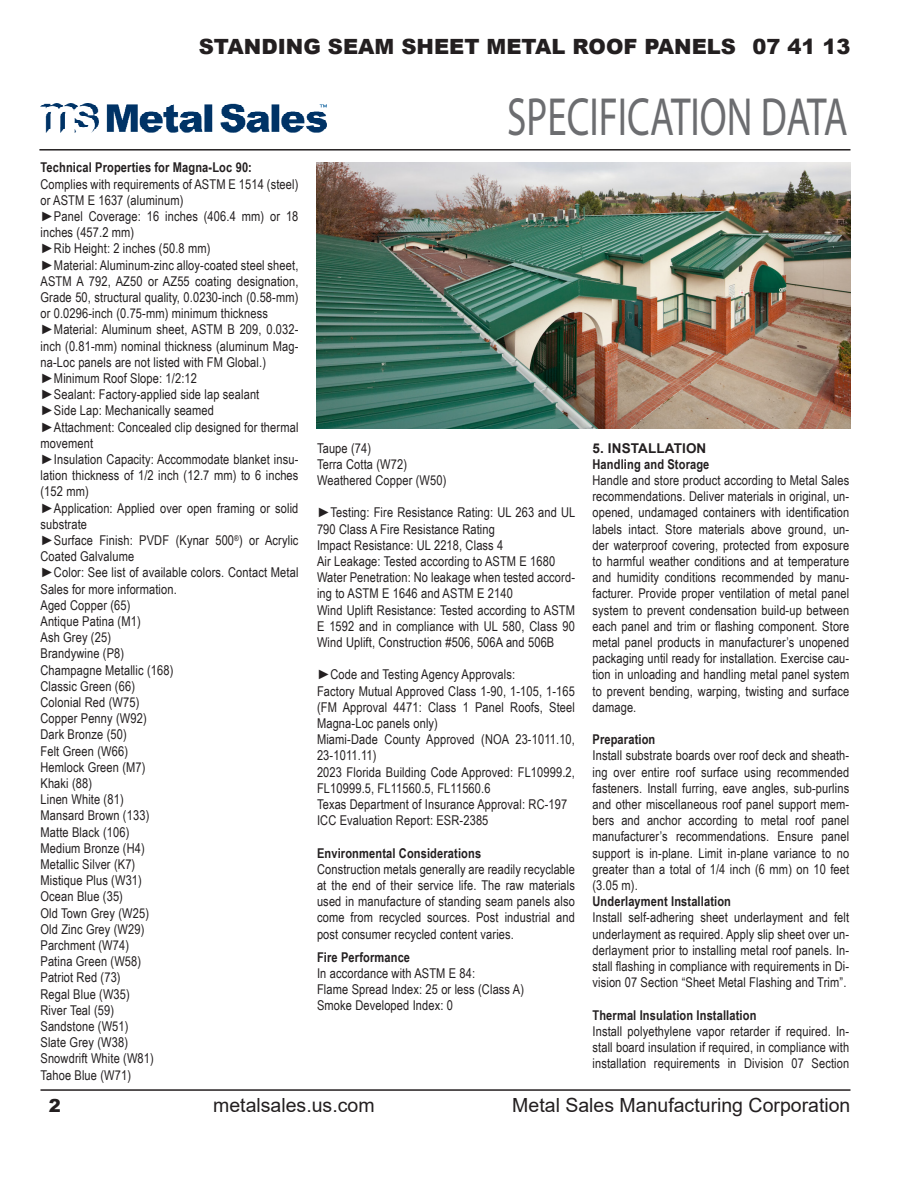
<style>
.page{position:relative;width:918px;height:1188px;background:#fff}
.page>*{position:absolute;margin:0;border:0;box-sizing:border-box;transform-origin:0 0}
.t1{font:54px "Myriad Pro";color:#6c6d70;scale:.73 1}
.t2{font:900 21px "Arial";color:#231f20}
.t3{font:19.5px "Arial";color:#231f20}
.t4{font:900 18px "Arial";color:#231f20}
.t5{font:13.5px/16.2px "Arial Narrow";letter-spacing:.01em;color:#231f20}
.t6{font:700 13.5px "Arial Narrow";letter-spacing:.01em;color:#231f20}
.t7{font:700 13.5px "Arial";letter-spacing:.01em;color:#231f20}
.s1{font-family:"Arial";font-weight:700}
</style>
<div class="page">
<hr style="left:39px;top:149px;width:811px;height:2px;background:#231f20">
<hr style="left:40px;top:1089px;width:810px;height:2px;background:#231f20">
<img style="left:41px;top:103px;width:285px;height:29px">
<img style="left:316px;top:162px;width:534px;height:266px">
<h2 class="t2" style="left:199px;top:31px;width:653px">STANDING SEAM SHEET METAL ROOF PANELS 07 41 13</h2>
<p class="t6" style="left:40px;top:158px;width:213px">Technical Properties for Magna-Loc 90:</p>
<p class="t5" style="left:40px;top:175px;width:259px">Complies with requirements of ASTM E 1514 (steel) or ASTM E 1637 (aluminum)</p>
<p class="t5" style="left:40px;top:208px;width:259px"><span class="s1">►</span>Panel Coverage: 16 inches (406.4 mm) or 18 inches (457.2 mm)</p>
<p class="t5" style="left:40px;top:240px;width:171px"><span class="s1">►</span>Rib Height: 2 inches (50.8 mm)</p>
<p class="t5" style="left:40px;top:256px;width:259px;text-align:justify"><span class="s1">►</span>Material: Aluminum-zinc alloy-coated steel sheet, ASTM A 792, AZ50 or AZ55 coating designation, Grade 50, structural quality, 0.0230-inch (0.58-mm) or 0.0296-inch (0.75-mm) minimum thickness</p>
<p class="t5" style="left:40px;top:321px;width:260px;text-align:justify"><span class="s1">►</span>Material: Aluminum sheet, ASTM B 209, 0.032- inch (0.81-mm) nominal thickness (aluminum Mag&shy;na-Loc panels are not listed with FM Global.)</p>
<p class="t5" style="left:40px;top:370px;width:158px"><span class="s1">►</span>Minimum Roof Slope: 1/2:12</p>
<p class="t5" style="left:40px;top:386px;width:220px"><span class="s1">►</span>Sealant: Factory-applied side lap sealant</p>
<p class="t5" style="left:40px;top:402px;width:175px"><span class="s1">►</span>Side Lap: Mechanically seamed</p>
<p class="t5" style="left:40px;top:418px;width:259px"><span class="s1">►</span>Attachment: Concealed clip designed for thermal movement</p>
<p class="t5" style="left:40px;top:451px;width:260px;text-align:justify"><span class="s1">►</span>Insulation Capacity: Accommodate blanket insu&shy;lation thickness of 1/2 inch (12.7 mm) to 6 inches (152 mm)</p>
<p class="t5" style="left:40px;top:499px;width:259px"><span class="s1">►</span>Application: Applied over open framing or solid substrate</p>
<p class="t5" style="left:40px;top:532px;width:259px"><span class="s1">►</span>Surface Finish: PVDF (Kynar 500<sup>®</sup>) or Acrylic<br>Coated Galvalume</p>
<p class="t5" style="left:40px;top:564px;width:259px"><span class="s1">►</span>Color: See list of available colors. Contact Metal<br>Sales for more information.</p>
<p class="t5" style="left:40px;top:597px;width:92px">Aged Copper (65)</p>
<p class="t5" style="left:40px;top:613px;width:102px">Antique Patina (M1)</p>
<p class="t5" style="left:40px;top:629px;width:72px">Ash Grey (25)</p>
<p class="t5" style="left:40px;top:645px;width:85px">Brandywine (P8)</p>
<p class="t5" style="left:40px;top:661px;width:134px">Champagne Metallic (168)</p>
<p class="t5" style="left:40px;top:678px;width:96px">Classic Green (66)</p>
<p class="t5" style="left:40px;top:694px;width:100px">Colonial Red (W75)</p>
<p class="t5" style="left:40px;top:710px;width:108px">Copper Penny (W92)</p>
<p class="t5" style="left:40px;top:726px;width:88px">Dark Bronze (50)</p>
<p class="t5" style="left:40px;top:742px;width:89px">Felt Green (W66)</p>
<p class="t5" style="left:40px;top:759px;width:107px">Hemlock Green (M7)</p>
<p class="t5" style="left:40px;top:775px;width:53px">Khaki (88)</p>
<p class="t5" style="left:40px;top:791px;width:85px">Linen White (81)</p>
<p class="t5" style="left:40px;top:807px;width:110px">Mansard Brown (133)</p>
<p class="t5" style="left:40px;top:823px;width:90px">Matte Black (106)</p>
<p class="t5" style="left:40px;top:840px;width:106px">Medium Bronze (H4)</p>
<p class="t5" style="left:40px;top:856px;width:96px">Metallic Silver (K7)</p>
<p class="t5" style="left:40px;top:872px;width:103px">Mistique Plus (W31)</p>
<p class="t5" style="left:40px;top:888px;width:84px">Ocean Blue (35)</p>
<p class="t5" style="left:40px;top:904px;width:110px">Old Town Grey (W25)</p>
<p class="t5" style="left:40px;top:921px;width:105px">Old Zinc Grey (W29)</p>
<p class="t5" style="left:40px;top:937px;width:90px">Parchment (W74)</p>
<p class="t5" style="left:40px;top:953px;width:102px">Patina Green (W58)</p>
<p class="t5" style="left:40px;top:969px;width:82px">Patriot Red (73)</p>
<p class="t5" style="left:40px;top:985px;width:91px">Regal Blue (W35)</p>
<p class="t5" style="left:40px;top:1002px;width:75px">River Teal (59)</p>
<p class="t5" style="left:40px;top:1018px;width:90px">Sandstone (W51)</p>
<p class="t5" style="left:40px;top:1034px;width:89px">Slate Grey (W38)</p>
<p class="t5" style="left:40px;top:1050px;width:115px">Snowdrift White (W81)</p>
<p class="t5" style="left:40px;top:1066px;width:92px">Tahoe Blue (W71)</p>
<h1 class="t1" style="left:507px;top:84px;width:468px">SPECIFICATION DATA</h1>
<p class="t5" style="left:317px;top:439px;width:56px">Taupe (74)</p>
<p class="t5" style="left:317px;top:455px;width:92px">Terra Cotta (W72)</p>
<p class="t5" style="left:317px;top:472px;width:131px">Weathered Copper (W50)</p>
<p class="t5" style="left:317px;top:504px;width:260px"><span class="s1">►</span>Testing: Fire Resistance Rating: UL 263 and UL<br>790 Class A Fire Resistance Rating</p>
<p class="t5" style="left:317px;top:536px;width:188px">Impact Resistance: UL 2218, Class 4</p>
<p class="t5" style="left:317px;top:553px;width:240px">Air Leakage: Tested according to ASTM E 1680</p>
<p class="t5" style="left:317px;top:569px;width:260px">Water Penetration: No leakage when tested accord&shy;ing to ASTM E 1646 and ASTM E 2140</p>
<p class="t5" style="left:317px;top:601px;width:259px;text-align:justify">Wind Uplift Resistance: Tested according to ASTM E 1592 and in compliance with UL 580, Class 90<br>Wind Uplift, Construction #506, 506A and 506B</p>
<p class="t5" style="left:317px;top:666px;width:200px"><span class="s1">►</span>Code and Testing Agency Approvals:</p>
<p class="t5" style="left:317px;top:682px;width:259px;text-align:justify">Factory Mutual Approved Class 1-90, 1-105, 1-165 (FM Approval 4471: Class 1 Panel Roofs, Steel Magna-Loc panels only)</p>
<p class="t5" style="left:317px;top:731px;width:259px">Miami-Dade County Approved (NOA 23-1011.10,<br>23-1011.11)</p>
<p class="t5" style="left:317px;top:763px;width:259px">2023 Florida Building Code Approved: FL10999.2,<br>FL10999.5, FL11560.5, FL11560.6</p>
<p class="t5" style="left:317px;top:796px;width:252px">Texas Department of Insurance Approval: RC-197</p>
<p class="t5" style="left:317px;top:812px;width:173px">ICC Evaluation Report: ESR-2385</p>
<p class="t6" style="left:317px;top:843px;width:166px">Environmental Considerations</p>
<p class="t5" style="left:317px;top:860px;width:259px;text-align:justify">Construction metals generally are readily recyclable at the end of their service life. The raw materials used in manufacture of standing seam panels also come from recycled sources. Post industrial and post consumer recycled content varies.</p>
<p class="t6" style="left:317px;top:947px;width:95px">Fire Performance</p>
<p class="t5" style="left:317px;top:964px;width:160px">In accordance with ASTM E 84:</p>
<p class="t5" style="left:317px;top:981px;width:209px">Flame Spread Index: 25 or less (Class A)</p>
<p class="t5" style="left:317px;top:997px;width:138px">Smoke Developed Index: 0</p>
<p class="t7" style="left:592px;top:438px;width:115px">5. INSTALLATION</p>
<p class="t6" style="left:592px;top:454px;width:118px">Handling and Storage</p>
<p class="t5" style="left:592px;top:472px;width:258px;text-align:justify">Handle and store product according to Metal Sales recommendations. Deliver materials in original, un&shy;opened, undamaged containers with identification labels intact. Store materials above ground, un&shy;der waterproof covering, protected from exposure to harmful weather conditions and at temperature and humidity conditions recommended by manu&shy;facturer. Provide proper ventilation of metal panel system to prevent condensation build-up between each panel and trim or flashing component. Store metal panel products in manufacturer’s unopened packaging until ready for installation. Exercise cau&shy;tion in unloading and handling metal panel system to prevent bending, warping, twisting and surface damage.</p>
<p class="t6" style="left:592px;top:729px;width:64px">Preparation</p>
<p class="t5" style="left:592px;top:747px;width:258px;text-align:justify">Install substrate boards over roof deck and sheath&shy;ing over entire roof surface using recommended fasteners. Install furring, eave angles, sub-purlins and other miscellaneous roof panel support mem&shy;bers and anchor according to metal roof panel manufacturer’s recommendations. Ensure panel support is in-plane. Limit in-plane variance to no greater than a total of 1/4 inch (6 mm) on 10 feet (3.05 m).</p>
<p class="t6" style="left:592px;top:891px;width:140px">Underlayment Installation</p>
<p class="t5" style="left:592px;top:909px;width:258px;text-align:justify">Install self-adhering sheet underlayment and felt underlayment as required. Apply slip sheet over un&shy;derlayment prior to installing metal roof panels. In&shy;stall flashing in compliance with requirements in Di&shy;vision 07 Section “Sheet Metal Flashing and Trim”.</p>
<p class="t6" style="left:592px;top:1005px;width:165px">Thermal Insulation Installation</p>
<p class="t5" style="left:592px;top:1022px;width:258px;text-align:justify">Install polyethylene vapor retarder if required. In&shy;stall board insulation if required, in compliance with installation requirements in Division 07 Section</p>
<p class="t4" style="left:49px;top:1092px;width:14px">2</p>
<p class="t3" style="left:213px;top:1092px;width:163px">metalsales.us.com</p>
<p class="t3" style="left:512px;top:1092px;width:340px">Metal Sales Manufacturing Corporation</p>
</div>
